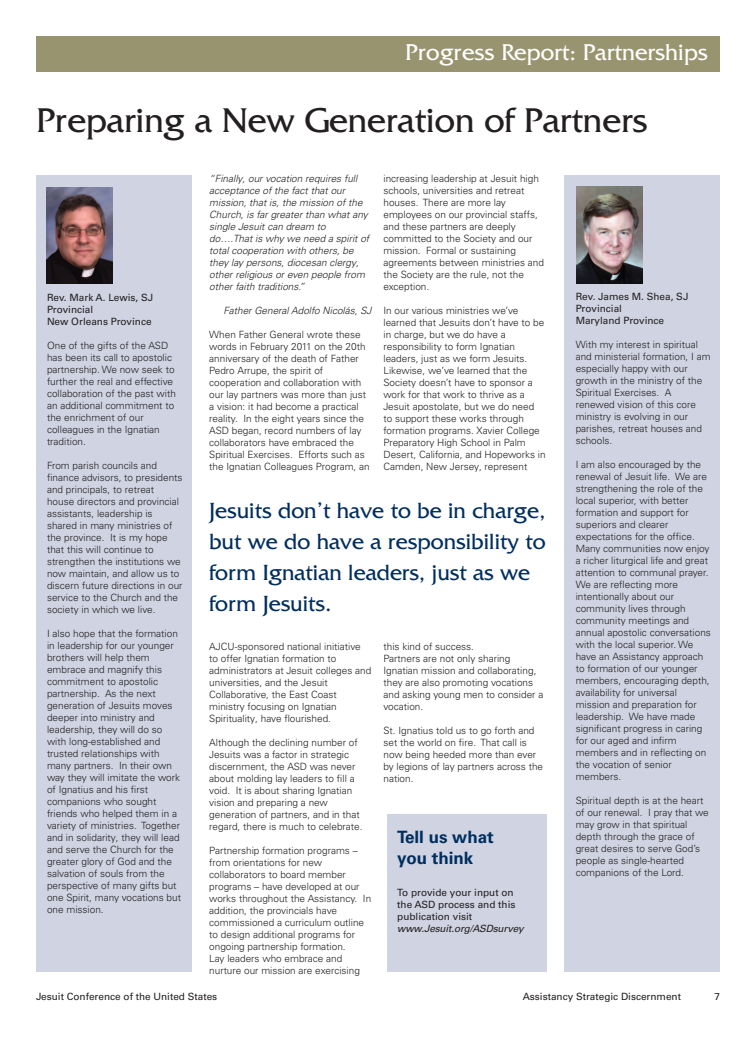
<style>
.page{position:relative;width:756px;height:1044px;background:#fff}
.page>*{position:absolute;margin:0;border:0;box-sizing:border-box;transform-origin:0 0}
.t1{font:36px "Friz Quadrata";color:#231f20}
.t2{font:24px "Friz Quadrata";color:#fff}
.t3{font:23px/31px "Friz Quadrata";color:#002e5e}
.t4{font:17px/20.4px "Univers Com 65 Bold OTF";color:#002e5e}
.t5{font:300 10px/12px "Univers Com 45";color:#231f20}
.t6{font:italic 300 10px/12px "Univers Com 45";color:#231f20}
.t7{font:10px/12px "Univers Com 55 Roman";color:#231f20}
.t8{font:italic 10px "Univers Com 55";letter-spacing:-.015em;color:#231f20}
</style>
<div class="page">
<div style="left:36px;top:36px;width:684px;height:36px;background:#98946f"></div>
<div style="left:36px;top:176px;width:155px;height:796px;background:#cfd3e2"></div>
<div style="left:565px;top:176px;width:155px;height:796px;background:#cfd3e2"></div>
<img style="left:46px;top:187px;width:66px;height:97px">
<img style="left:576px;top:187px;width:66px;height:96px">
<div style="left:388px;top:814px;width:159px;height:158px;background:#cfd3e2"></div>
<h2 class="t2" style="left:405px;top:37px;width:304px">Progress Report: Partnerships</h2>
<h1 class="t1" style="left:36px;top:99px;width:613px">Preparing a New Generation of Partners</h1>
<p class="t7" style="left:47px;top:291px;width:108px">Rev. Mark A. Lewis, SJ<br>Provincial<br>New Orleans Province</p>
<p class="t5" style="left:47px;top:339px;width:130px">One of the gifts of the ASD has been its call to apostolic partnership. We now seek to further the real and effective collaboration of the past with an additional commitment to the enrichment of our colleagues in the Ignatian tradition.</p>
<p class="t5" style="left:47px;top:459px;width:137px">From parish councils and finance advisors, to presidents and principals, to retreat house directors and provincial assistants, leadership is shared in many ministries of the province. It is my hope that this will continue to strengthen the institutions we now maintain, and allow us to discern future directions in our service to the Church and the society in which we live.</p>
<p class="t5" style="left:47px;top:627px;width:136px">I also hope that the formation in leadership for our younger brothers will help them embrace and magnify this commitment to apostolic partnership. As the next generation of Jesuits moves deeper into ministry and leadership, they will do so with long-established and trusted relationships with many partners. In their own way they will imitate the work of Ignatius and his first companions who sought friends who helped them in a variety of ministries. Together and in solidarity, they will lead and serve the Church for the greater glory of God and the salvation of souls from the perspective of many gifts but one Spirit, many vocations but one mission.</p>
<p class="t6" style="left:209px;top:172px;width:162px">“Finally, our vocation requires full acceptance of the fact that our mission, that is, the mission of the<br>Church, is far greater than what any single Jesuit can dream to do….That is why we need a spirit of total cooperation with others, be they lay persons, diocesan clergy, other religious or even people from other faith traditions.”</p>
<p class="t6" style="left:223px;top:304px;width:150px">Father General Adolfo Nicolás, SJ</p>
<p class="t5" style="left:209px;top:328px;width:162px">When Father General wrote these words in February 2011 on the 20th anniversary of the death of Father Pedro Arrupe, the spirit of cooperation and collaboration with our lay partners was more than just a vision: it had become a practical reality. In the eight years since the ASD began, record numbers of lay collaborators have embraced the Spiritual Exercises. Efforts such as the Ignatian Colleagues Program, an</p>
<p class="t5" style="left:384px;top:172px;width:162px">increasing leadership at Jesuit high schools, universities and retreat houses. There are more lay employees on our provincial staffs, and these partners are deeply committed to the Society and our mission. Formal or sustaining agreements between ministries and the Society are the rule, not the exception.</p>
<p class="t5" style="left:384px;top:304px;width:164px">In our various ministries we’ve learned that Jesuits don’t have to be in charge, but we do have a responsibility to form Ignatian leaders, just as we form Jesuits.<br>Likewise, we’ve learned that the<br>Society doesn’t have to sponsor a work for that work to thrive as a<br>Jesuit apostolate, but we do need<br>to support these works through formation programs. Xavier College<br>Preparatory High School in Palm<br>Desert, California, and Hopeworks in<br>Camden, New Jersey, represent</p>
<h3 class="t3" style="left:209px;top:494px;width:338px">Jesuits don’t have to be in charge, but we do have a responsibility to form Ignatian leaders, just as we form Jesuits.</h3>
<p class="t5" style="left:209px;top:640px;width:164px">AJCU-sponsored national initiative to offer Ignatian formation to administrators at Jesuit colleges and universities, and the Jesuit Collaborative, the East Coast ministry focusing on Ignatian Spirituality, have flourished.</p>
<p class="t5" style="left:209px;top:736px;width:155px">Although the declining number of<br>Jesuits was a factor in strategic discernment, the ASD was never about molding lay leaders to fill a void. It is about sharing Ignatian vision and preparing a new generation of partners, and in that regard, there is much to celebrate.</p>
<p class="t5" style="left:209px;top:844px;width:164px">Partnership formation programs – from orientations for new collaborators to board member programs – have developed at our works throughout the Assistancy. In addition, the provincials have commissioned a curriculum outline to design additional programs for ongoing partnership formation.<br>Lay leaders who embrace and nurture our mission are exercising</p>
<p class="t5" style="left:384px;top:640px;width:161px">this kind of success.<br>Partners are not only sharing<br>Ignatian mission and collaborating, they are also promoting vocations and asking young men to consider a vocation.</p>
<p class="t5" style="left:384px;top:724px;width:161px">St. Ignatius told us to go forth and set the world on fire. That call is now being heeded more than ever by legions of lay partners across the nation.</p>
<h3 class="t4" style="left:397px;top:827px;width:98px">Tell us what you think</h3>
<p class="t7" style="left:397px;top:886px;width:120px">To provide your input on the ASD process and this publication visit</p>
<p class="t8" style="left:397px;top:922px;width:128px">www.Jesuit.org/ASDsurvey</p>
<p class="t7" style="left:576px;top:290px;width:114px">Rev. James M. Shea, SJ<br>Provincial<br>Maryland Province</p>
<p class="t5" style="left:576px;top:338px;width:136px">With my interest in spiritual and ministerial formation, I am especially happy with our growth in the ministry of the<br>Spiritual Exercises. A renewed vision of this core ministry is evolving in our parishes, retreat houses and schools.</p>
<p class="t5" style="left:576px;top:458px;width:137px">I am also encouraged by the renewal of Jesuit life. We are strengthening the role of the local superior, with better formation and support for superiors and clearer expectations for the office.<br>Many communities now enjoy a richer liturgical life and great attention to communal prayer.<br>We are reflecting more intentionally about our community lives through community meetings and annual apostolic conversations with the local superior. We have an Assistancy approach to formation of our younger members, encouraging depth, availability for universal mission and preparation for leadership. We have made significant progress in caring for our aged and infirm members and in reflecting on the vocation of senior members.</p>
<p class="t5" style="left:576px;top:794px;width:135px">Spiritual depth is at the heart of our renewal. I pray that we may grow in that spiritual depth through the grace of great desires to serve God’s people as single-hearted companions of the Lord.</p>
<p class="t7" style="left:36px;top:991px;width:183px">Jesuit Conference of the United States</p>
<p class="t7" style="left:523px;top:991px;width:160px">Assistancy Strategic Discernment</p>
<p class="t7" style="left:714px;top:991px;width:7px">7</p>
</div>
